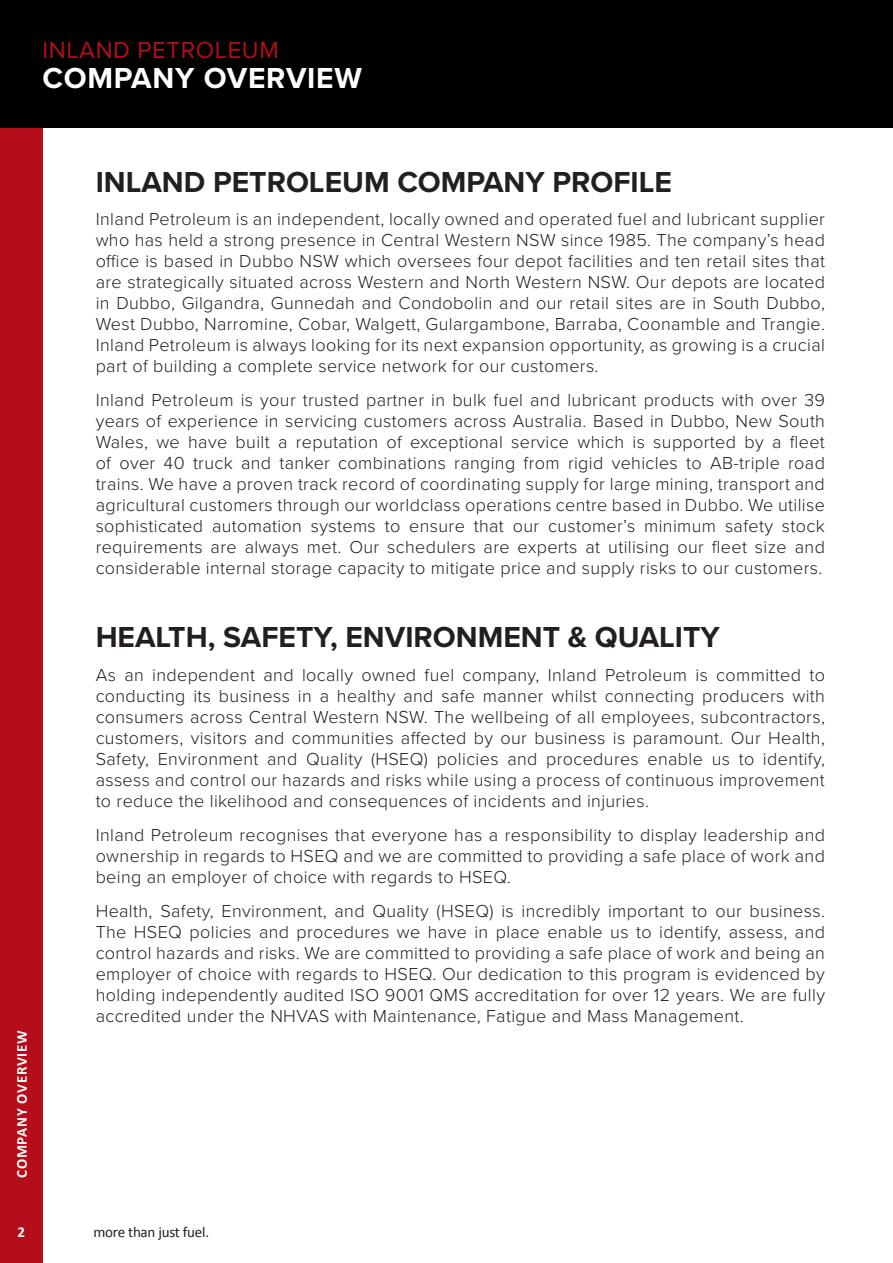
<style>
.page{position:relative;width:893px;height:1263px;background:#fff}
.page>*{position:absolute;margin:0;border:0;box-sizing:border-box;transform-origin:0 0}
.t1{font:700 30px "Proxima Nova";color:#231f20}
.t2{font:700 30px "Proxima Nova";letter-spacing:.025em;color:#fff}
.t3{font:24px "Proxima Nova";letter-spacing:.025em;color:#b50e1a}
.t4{font:300 18px/21px "Proxima Nova";letter-spacing:.02em;color:#231f20;text-align:justify}
.t5{font:15px "Calibri";letter-spacing:-.015em;color:#231f20}
.t6{font:700 15px "Calibri";letter-spacing:.05em;color:#fff}
</style>
<div class="page">
<div style="left:0;top:128px;width:43px;height:1135px;background:#b50e1a"></div>
<div style="left:0;top:0;width:893px;height:128px;background:#000"></div>
<p class="t3" style="left:43px;top:32px;width:238px">INLAND PETROLEUM</p>
<p class="t2" style="left:43px;top:56px;width:321px">COMPANY OVERVIEW</p>
<p class="t6" style="left:11px;top:1178px;width:149px;rotate:-90deg">COMPANY OVERVIEW</p>
<p class="t6" style="left:17px;top:1221px;width:9px">2</p>
<p class="t1" style="left:96px;top:159px;width:578px">INLAND PETROLEUM COMPANY PROFILE</p>
<p class="t4" style="left:96px;top:208px;width:731px">Inland Petroleum is an independent, locally owned and operated fuel and lubricant supplier who has held a strong presence in Central Western NSW since 1985. The company’s head office is based in Dubbo NSW which oversees four depot facilities and ten retail sites that are strategically situated across Western and North Western NSW. Our depots are located in Dubbo, Gilgandra, Gunnedah and Condobolin and our retail sites are in South Dubbo, West Dubbo, Narromine, Cobar, Walgett, Gulargambone, Barraba, Coonamble and Trangie.<br>Inland Petroleum is always looking for its next expansion opportunity, as growing is a crucial part of building a complete service network for our customers.</p>
<p class="t4" style="left:96px;top:389px;width:731px">Inland Petroleum is your trusted partner in bulk fuel and lubricant products with over 39 years of experience in servicing customers across Australia. Based in Dubbo, New South Wales, we have built a reputation of exceptional service which is supported by a fleet of over 40 truck and tanker combinations ranging from rigid vehicles to AB-triple road trains. We have a proven track record of coordinating supply for large mining, transport and agricultural customers through our worldclass operations centre based in Dubbo. We utilise sophisticated automation systems to ensure that our customer’s minimum safety stock requirements are always met. Our schedulers are experts at utilising our fleet size and considerable internal storage capacity to mitigate price and supply risks to our customers.</p>
<p class="t1" style="left:96px;top:615px;width:626px">HEALTH, SAFETY, ENVIRONMENT &amp; QUALITY</p>
<p class="t4" style="left:96px;top:663px;width:731px">As an independent and locally owned fuel company, Inland Petroleum is committed to conducting its business in a healthy and safe manner whilst connecting producers with consumers across Central Western NSW. The wellbeing of all employees, subcontractors, customers, visitors and communities affected by our business is paramount. Our Health, Safety, Environment and Quality (HSEQ) policies and procedures enable us to identify, assess and control our hazards and risks while using a process of continuous improvement to reduce the likelihood and consequences of incidents and injuries.</p>
<p class="t4" style="left:96px;top:823px;width:731px">Inland Petroleum recognises that everyone has a responsibility to display leadership and ownership in regards to HSEQ and we are committed to providing a safe place of work and being an employer of choice with regards to HSEQ.</p>
<p class="t4" style="left:96px;top:899px;width:731px">Health, Safety, Environment, and Quality (HSEQ) is incredibly important to our business.<br>The HSEQ policies and procedures we have in place enable us to identify, assess, and control hazards and risks. We are committed to providing a safe place of work and being an employer of choice with regards to HSEQ. Our dedication to this program is evidenced by holding independently audited ISO 9001 QMS accreditation for over 12 years. We are fully accredited under the NHVAS with Maintenance, Fatigue and Mass Management.</p>
<p class="t5" style="left:94px;top:1221px;width:117px">more than just fuel.</p>
</div>
